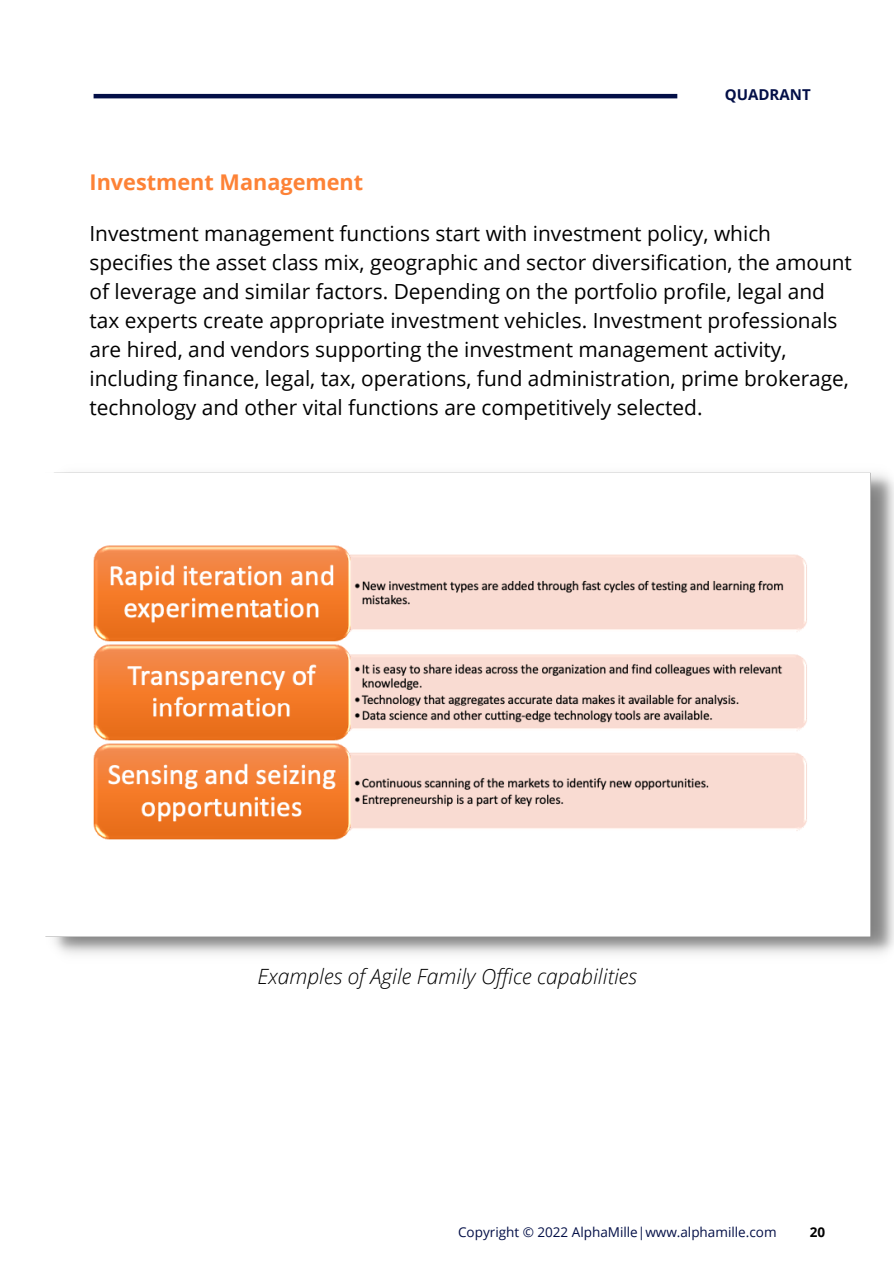
<style>
.page{position:relative;width:894px;height:1264px;background:#fff}
.page>*{position:absolute;margin:0;border:0;box-sizing:border-box;transform-origin:0 0}
.t1{font:700 21.6px "Open Sans";color:#fd8236}
.t2{font:italic 300 21px "Open Sans";color:#000}
.t3{font:20.85px/28.8px "Open Sans";color:#000}
.t4{font:700 15px "Open Sans";color:#030f47}
.t5{font:13.5px "Open Sans";color:#030f47}
.t6{font:700 13.5px "Open Sans";color:#000}
</style>
<div class="page">
<hr style="left:94px;top:94px;width:583px;height:4px;background:#030f47">
<img style="left:46px;top:472px;width:847px;height:483px">
<p class="t1" style="left:89px;top:167px;width:275px">Investment Management</p>
<p class="t4" style="left:724px;top:83px;width:87px">QUADRANT</p>
<p class="t3" style="left:89px;top:219px;width:763px">Investment management functions start with investment policy, which specifies the asset class mix, geographic and sector diversification, the amount of leverage and similar factors. Depending on the portfolio profile, legal and tax experts create appropriate investment vehicles. Investment professionals are hired, and vendors supporting the investment management activity, including finance, legal, tax, operations, fund administration, prime brokerage, technology and other vital functions are competitively selected.</p>
<p class="t2" style="left:257px;top:961px;width:381px">Examples of Agile Family Office capabilities</p>
<p class="t5" style="left:458px;top:1222px;width:320px">Copyright © 2022 AlphaMille|www.alphamille.com</p>
<p class="t6" style="left:809px;top:1222px;width:17px">20</p>
</div>
